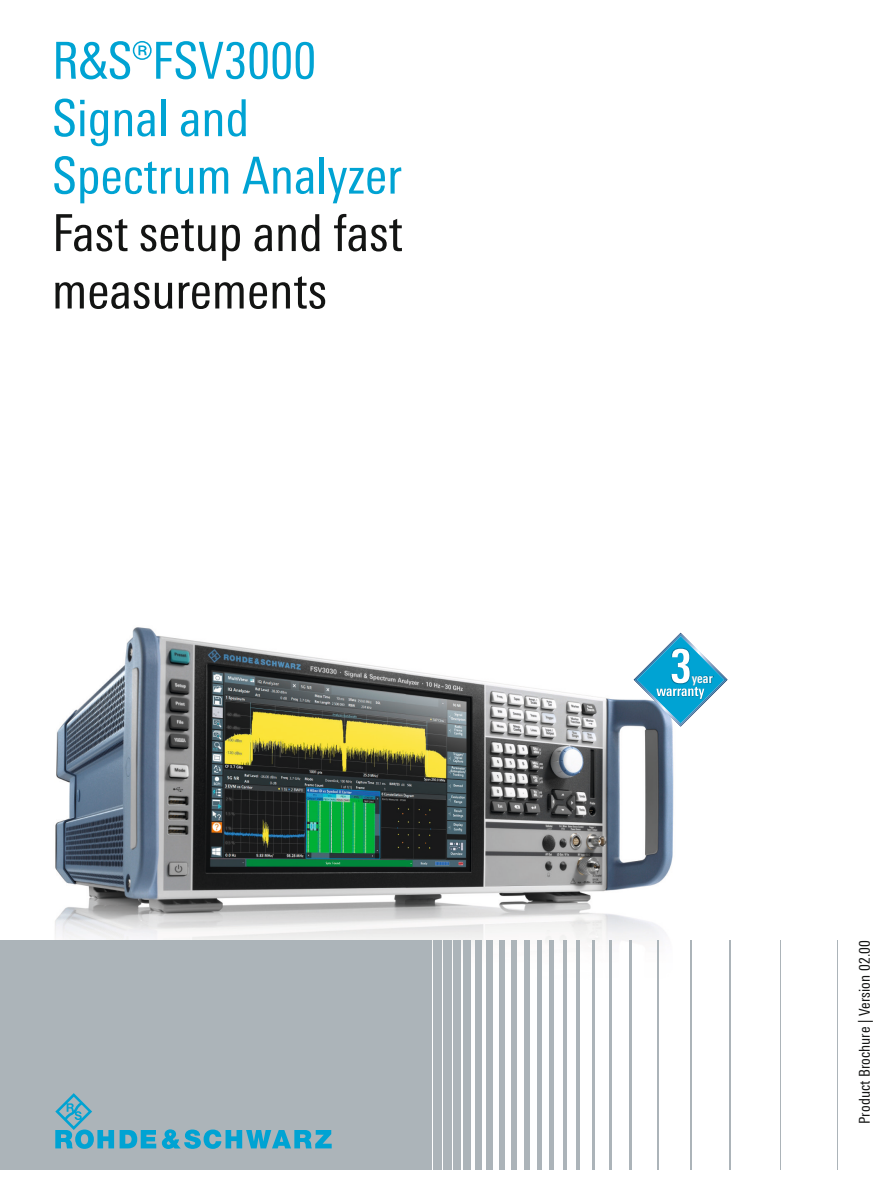
<style>
.page{position:relative;width:893px;height:1191px;background:#fff}
.page>*{position:absolute;margin:0;border:0;box-sizing:border-box;transform-origin:0 0}
.t1{font:51px/57.4px "Linotype Univers 420 Cn";color:#00a3d3}
.t2{font:51px/57.4px "Linotype Univers 420 Cn";color:#131413}
.t3{font:15px "Linotype Univers 420 Cn";letter-spacing:.01em;color:#131413}
.t4{font:700 13.35px "Linotype Univers 620 Cn";color:#fff}
</style>
<div class="page">
<img style="left:55px;top:627px;width:675px;height:506px">
<div style="left:0;top:940px;width:432px;height:230px;background:#acb4b9"></div>
<div style="left:433px;top:940px;width:9px;height:230px;background:#acb4b9"></div>
<div style="left:443px;top:940px;width:8px;height:230px;background:#acb4b9"></div>
<div style="left:453px;top:940px;width:8px;height:230px;background:#acb4b9"></div>
<div style="left:464px;top:940px;width:7px;height:230px;background:#acb4b9"></div>
<div style="left:475px;top:940px;width:6px;height:230px;background:#acb4b9"></div>
<div style="left:487px;top:940px;width:6px;height:230px;background:#acb4b9"></div>
<div style="left:499px;top:940px;width:6px;height:230px;background:#acb4b9"></div>
<div style="left:511px;top:940px;width:6px;height:230px;background:#acb4b9"></div>
<div style="left:524px;top:940px;width:5px;height:230px;background:#acb4b9"></div>
<hr style="left:537px;top:940px;width:4px;height:230px;background:#acb4b9">
<hr style="left:550px;top:940px;width:4px;height:230px;background:#acb4b9">
<hr style="left:563px;top:940px;width:4px;height:230px;background:#acb4b9">
<hr style="left:576px;top:940px;width:4px;height:230px;background:#acb4b9">
<hr style="left:592px;top:940px;width:3px;height:230px;background:#acb4b9">
<hr style="left:609px;top:940px;width:3px;height:230px;background:#acb4b9">
<hr style="left:630px;top:940px;width:2px;height:230px;background:#acb4b9">
<hr style="left:658px;top:940px;width:1px;height:230px;background:#acb4b9">
<hr style="left:690px;top:940px;width:2px;height:230px;background:#acb4b9">
<hr style="left:730px;top:940px;width:1px;height:230px;background:#acb4b9">
<hr style="left:780px;top:940px;width:1px;height:230px;background:#acb4b9">
<hr style="left:837px;top:940px;width:1px;height:230px;background:#acb4b9">
<svg style="left:120px;top:1130px;width:36px;height:18px"></svg>
<svg style="left:55px;top:1093px;width:59px;height:56px"></svg>
<svg style="left:162px;top:1129px;width:170px;height:20px"></svg>
<svg style="left:634px;top:632px;width:94px;height:95px"></svg>
<img style="left:692px;top:671px;width:21px;height:15px">
<p class="t1" style="left:52px;top:32px;width:351px">R&amp;S®FSV3000<br>Signal and<br>Spectrum Analyzer</p>
<p class="t2" style="left:52px;top:204px;width:352px">Fast setup and fast measurements</p>
<p class="t4" style="left:692px;top:670px;width:22px">year</p>
<p class="t3" style="left:856px;top:1124px;width:186px;rotate:-90deg">Product Brochure | Version 02.00</p>
</div>
